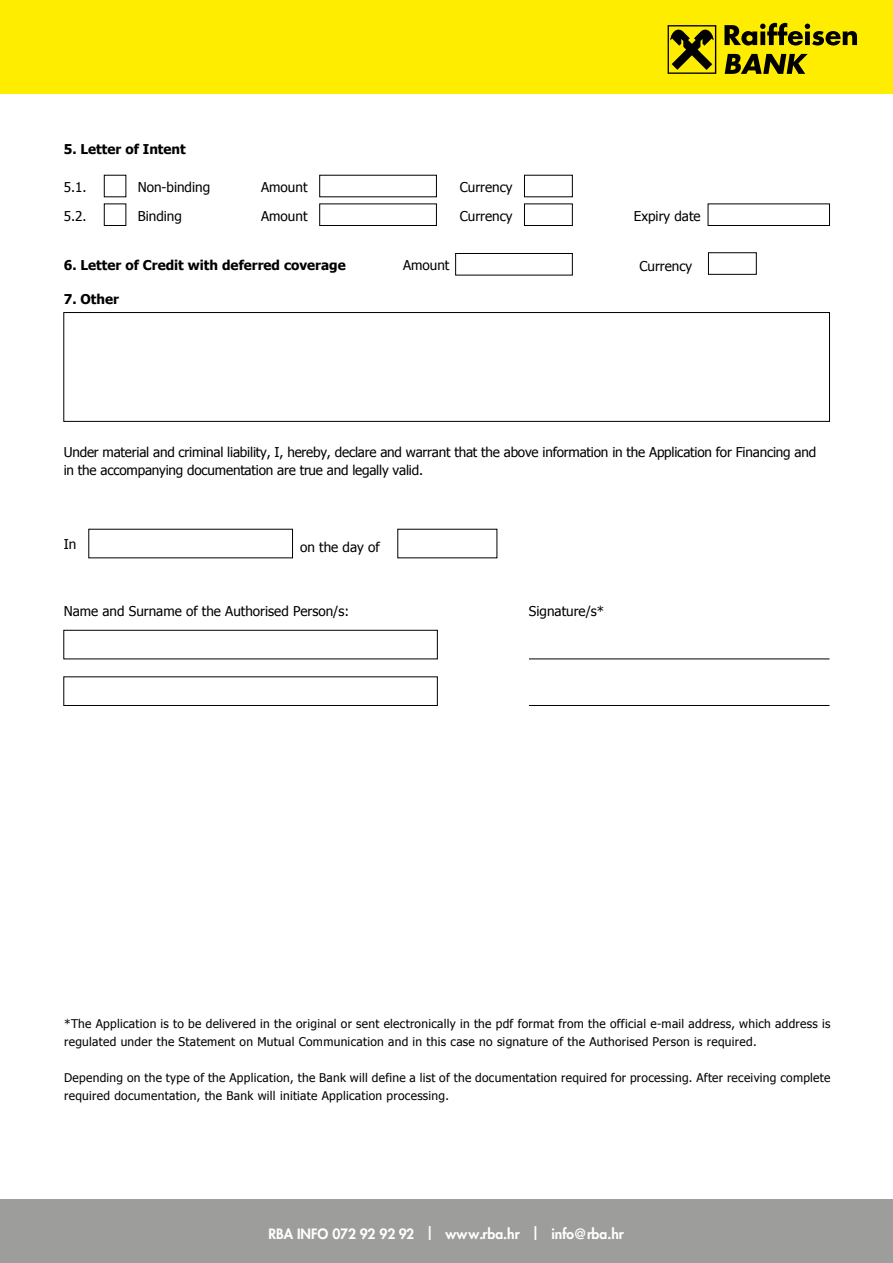
<style>
.page{position:relative;width:893px;height:1263px;background:#fff}
.page>*{position:absolute;margin:0;border:0;box-sizing:border-box;transform-origin:0 0}
.t1{font:800 13.8px "Futura X";color:#fff}
.t2{font:13.5px/18px "Tahoma";letter-spacing:-.015em;color:#000}
.t3{font:700 13.5px "Tahoma";color:#000}
.t4{font:12px/18px "Tahoma";letter-spacing:.025em;color:#000}
</style>
<div class="page">
<div style="left:64px;top:630px;width:374px;height:29px;border:1px solid #000"></div>
<div style="left:64px;top:312px;width:766px;height:110px;border:1px solid #000"></div>
<div style="left:64px;top:677px;width:374px;height:29px;border:1px solid #000"></div>
<div style="left:708px;top:204px;width:122px;height:22px;border:1px solid #000"></div>
<div style="left:319px;top:204px;width:118px;height:22px;border:1px solid #000"></div>
<div style="left:455px;top:253px;width:118px;height:22px;border:1px solid #000"></div>
<div style="left:0;top:0;width:893px;height:93px;background:#ffed00"></div>
<div style="left:668px;top:25px;width:48px;height:49px;background:#7f7600"></div>
<div style="left:669px;top:26px;width:46px;height:46px;background:#ffed00"></div>
<svg style="left:670px;top:29px;width:44px;height:41px"></svg>
<svg style="left:724px;top:23px;width:133px;height:23px"></svg>
<svg style="left:725px;top:54px;width:83px;height:20px"></svg>
<div style="left:0;top:1199px;width:893px;height:64px;background:#9d9d9c"></div>
<div style="left:104px;top:204px;width:22px;height:22px;border:1px solid #000"></div>
<div style="left:524px;top:204px;width:48px;height:22px;border:1px solid #000"></div>
<hr style="left:529px;top:659px;width:300px;height:1px;background:#000">
<hr style="left:529px;top:705px;width:300px;height:1px;background:#000">
<p class="t3" style="left:64px;top:140px;width:124px">5. Letter of Intent</p>
<p class="t2" style="left:64px;top:178px;width:24px">5.1.</p>
<p class="t2" style="left:138px;top:178px;width:74px">Non-binding</p>
<p class="t2" style="left:261px;top:178px;width:48px">Amount</p>
<p class="t2" style="left:460px;top:178px;width:54px">Currency</p>
<p class="t2" style="left:64px;top:207px;width:24px">5.2.</p>
<p class="t2" style="left:138px;top:207px;width:46px">Binding</p>
<p class="t2" style="left:261px;top:207px;width:48px">Amount</p>
<p class="t2" style="left:460px;top:207px;width:54px">Currency</p>
<p class="t2" style="left:634px;top:207px;width:68px">Expiry date</p>
<p class="t2" style="left:403px;top:256px;width:48px">Amount</p>
<p class="t2" style="left:639px;top:256px;width:54px">Currency</p>
<p class="t3" style="left:64px;top:256px;width:283px">6. Letter of Credit with deferred coverage</p>
<p class="t3" style="left:64px;top:289px;width:57px">7. Other</p>
<p class="t2" style="left:64px;top:442px;width:754px">Under material and criminal liability, I, hereby, declare and warrant that the above information in the Application for Financing and in the accompanying documentation are true and legally valid.</p>
<p class="t2" style="left:64px;top:534px;width:14px">In</p>
<p class="t2" style="left:300px;top:538px;width:81px">on the day of</p>
<p class="t2" style="left:64px;top:601px;width:287px">Name and Surname of the Authorised Person/s:</p>
<p class="t2" style="left:529px;top:601px;width:77px">Signature/s*</p>
<p class="t4" style="left:64px;top:1014px;width:768px">*The Application is to be delivered in the original or sent electronically in the pdf format from the official e-mail address, which address is regulated under the Statement on Mutual Communication and in this case no signature of the Authorised Person is required.</p>
<p class="t4" style="left:64px;top:1068px;width:768px">Depending on the type of the Application, the Bank will define a list of the documentation required for processing. After receiving complete required documentation, the Bank will initiate Application processing.</p>
<p class="t1" style="left:268px;top:1224px;width:357px">RBA INFO 072 92 92 92 | www.rba.hr | info@rba.hr</p>
</div>
